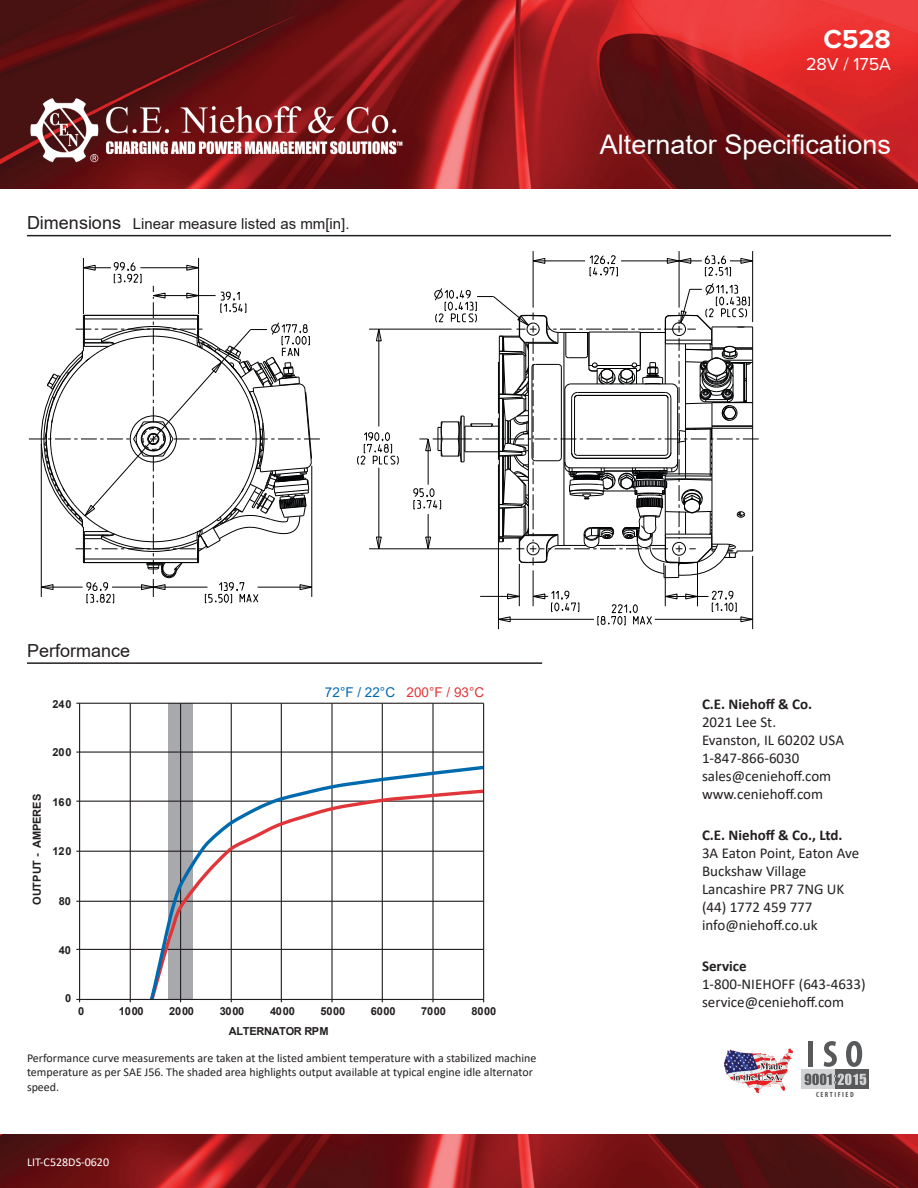
<style>
.page{position:relative;width:918px;height:1188px;background:#fff}
.page>*{position:absolute;margin:0;border:0;box-sizing:border-box;transform-origin:0 0}
.t1{font:27px "Arial";color:#fff}
.t2{font:700 27px "Proxima Nova";color:#fff}
.t3{font:18px "Arial";color:#231f20}
.t4{font:18px "Proxima Nova";color:#fff}
.t5{font:15px/18px "Calibri";color:#231f20}
.t6{font:700 15px "Calibri";color:#231f20}
.t7{font:15px "Arial";color:#231f20}
.t8{font:13.5px "Arial";color:#e13639}
.t9{font:12px/14.4px "Calibri";color:#231f20}
.t10{font:12px "Calibri";color:#fff}
.t11{font:700 10.95px "Arial";letter-spacing:-.015em;color:#231f20}
.t12{font:700 condensed 7.5px "Myriad Pro";letter-spacing:.2em;color:#58595b}
.s1{font-size:18px}
.s2{color:#0069ae}
</style>
<div class="page">
<img style="left:0;top:0;width:918px;height:189px">
<img style="left:0;top:1134px;width:918px;height:54px">
<div style="left:801px;top:1070px;width:34px;height:19px;background:#d1d3d4"></div>
<div style="left:835px;top:1070px;width:34px;height:19px;background:#58595b"></div>
<svg style="left:805px;top:1074px;width:61px;height:11px"></svg>
<div style="left:808px;top:1041px;width:5px;height:26px;background:#58595b"></div>
<svg style="left:824px;top:1041px;width:13px;height:26px"></svg>
<svg style="left:846px;top:1041px;width:16px;height:26px"></svg>
<img style="left:724px;top:1048px;width:68px;height:45px">
<svg style="left:732px;top:1058px;width:52px;height:24px"></svg>
<hr style="left:27px;top:662px;width:515px;height:2px;background:#231f20">
<hr style="left:27px;top:235px;width:864px;height:1px;background:#231f20">
<img style="left:27px;top:91px;width:378px;height:79px">
<div style="left:168px;top:703px;width:25px;height:296px;background:#a7a9ac"></div>
<hr style="left:79px;top:703px;width:1px;height:299px;background:#231f20">
<hr style="left:130px;top:703px;width:1px;height:299px;background:#231f20">
<hr style="left:180px;top:703px;width:1px;height:299px;background:#231f20">
<hr style="left:231px;top:703px;width:1px;height:299px;background:#231f20">
<hr style="left:281px;top:703px;width:1px;height:299px;background:#231f20">
<hr style="left:331px;top:703px;width:2px;height:299px;background:#231f20">
<hr style="left:382px;top:703px;width:1px;height:299px;background:#231f20">
<hr style="left:432px;top:703px;width:2px;height:299px;background:#231f20">
<hr style="left:76px;top:949px;width:408px;height:1px;background:#231f20">
<hr style="left:76px;top:901px;width:408px;height:1px;background:#231f20">
<hr style="left:76px;top:851px;width:408px;height:1px;background:#231f20">
<hr style="left:76px;top:801px;width:408px;height:1px;background:#231f20">
<hr style="left:76px;top:751px;width:408px;height:2px;background:#231f20">
<hr style="left:76px;top:703px;width:408px;height:1px;background:#231f20">
<svg style="left:147px;top:764px;width:338px;height:239px"></svg>
<hr style="left:483px;top:703px;width:1px;height:299px;background:#231f20">
<hr style="left:76px;top:999px;width:408px;height:1px;background:#231f20">
<svg style="left:589px;top:255px;width:29px;height:21px"></svg>
<svg style="left:532px;top:258px;width:14px;height:6px"></svg>
<svg style="left:597px;top:604px;width:55px;height:21px"></svg>
<svg style="left:499px;top:616px;width:12px;height:7px"></svg>
<svg style="left:357px;top:432px;width:42px;height:33px"></svg>
<svg style="left:375px;top:328px;width:7px;height:14px"></svg>
<svg style="left:375px;top:536px;width:7px;height:14px"></svg>
<svg style="left:667px;top:258px;width:25px;height:6px"></svg>
<svg style="left:711px;top:591px;width:43px;height:32px"></svg>
<svg style="left:664px;top:593px;width:14px;height:7px"></svg>
<svg style="left:685px;top:593px;width:12px;height:7px"></svg>
<svg style="left:507px;top:593px;width:12px;height:7px"></svg>
<hr style="left:378px;top:329px;width:1px;height:98px;background:#020304">
<hr style="left:378px;top:468px;width:1px;height:81px;background:#020304">
<hr style="left:655px;top:619px;width:98px;height:1px;background:#020304">
<hr style="left:498px;top:619px;width:96px;height:1px;background:#020304">
<hr style="left:665px;top:596px;width:43px;height:1px;background:#020304">
<hr style="left:480px;top:596px;width:39px;height:1px;background:#020304">
<svg style="left:532px;top:589px;width:47px;height:23px"></svg>
<hr style="left:498px;top:464px;width:1px;height:165px;background:#020304">
<hr style="left:369px;top:548px;width:143px;height:1px;background:#020304">
<hr style="left:519px;top:564px;width:1px;height:42px;background:#020304">
<hr style="left:533px;top:570px;width:1px;height:36px;background:#020304">
<hr style="left:533px;top:251px;width:1px;height:57px;background:#020304">
<hr style="left:665px;top:565px;width:1px;height:41px;background:#020304">
<hr style="left:679px;top:251px;width:1px;height:57px;background:#020304">
<hr style="left:697px;top:563px;width:1px;height:43px;background:#020304">
<hr style="left:369px;top:329px;width:143px;height:1px;background:#020304">
<hr style="left:752px;top:556px;width:1px;height:73px;background:#020304">
<hr style="left:752px;top:251px;width:1px;height:71px;background:#020304">
<hr style="left:533px;top:261px;width:52px;height:1px;background:#020304">
<svg style="left:705px;top:255px;width:49px;height:21px"></svg>
<hr style="left:621px;top:261px;width:81px;height:1px;background:#020304">
<svg style="left:413px;top:282px;width:346px;height:296px"></svg>
<hr style="left:83px;top:258px;width:1px;height:56px;background:#020304">
<hr style="left:198px;top:258px;width:1px;height:56px;background:#020304">
<svg style="left:29px;top:262px;width:291px;height:341px"></svg>
<p class="t7" style="left:27px;top:214px;width:324px"><span class="s1">Dimensions</span> Linear measure listed as mm[in].</p>
<p class="t2" style="left:823px;top:19px;width:69px">C528</p>
<p class="t4" style="left:806px;top:51px;width:86px">28V / 175A</p>
<h1 class="t1" style="left:600px;top:126px;width:293px">Alternator Specifications</h1>
<p class="t3" style="left:27px;top:638px;width:105px">Performance</p>
<p class="t11" style="left:53px;top:696px;width:20px">240</p>
<p class="t11" style="left:53px;top:745px;width:20px">200</p>
<p class="t11" style="left:29px;top:905px;width:112px;rotate:-90deg">OUTPUT - AMPERES</p>
<p class="t11" style="left:53px;top:794px;width:20px">160</p>
<p class="t11" style="left:53px;top:844px;width:20px">120</p>
<p class="t11" style="left:59px;top:893px;width:13px">80</p>
<p class="t11" style="left:59px;top:942px;width:13px">40</p>
<p class="t11" style="left:65px;top:991px;width:8px">0</p>
<p class="t8" style="left:325px;top:683px;width:161px"><span class="s2">72°F / 22°C</span> 200°F / 93°C</p>
<p class="t11" style="left:78px;top:1004px;width:8px">0</p>
<p class="t11" style="left:119px;top:1004px;width:26px">1000</p>
<p class="t11" style="left:169px;top:1004px;width:26px">2000</p>
<p class="t11" style="left:220px;top:1004px;width:26px">3000</p>
<p class="t11" style="left:270px;top:1004px;width:26px">4000</p>
<p class="t11" style="left:320px;top:1004px;width:26px">5000</p>
<p class="t11" style="left:371px;top:1004px;width:26px">6000</p>
<p class="t11" style="left:421px;top:1004px;width:26px">7000</p>
<p class="t11" style="left:472px;top:1004px;width:26px">8000</p>
<p class="t11" style="left:229px;top:1023px;width:101px">ALTERNATOR RPM</p>
<p class="t9" style="left:27px;top:1050px;width:511px">Performance curve measurements are taken at the listed ambient temperature with a stabilized machine temperature as per SAE J56. The shaded area highlights output available at typical engine idle alternator speed.</p>
<p class="t10" style="left:27px;top:1153px;width:84px">LIT-C528DS-0620</p>
<p class="t6" style="left:702px;top:693px;width:112px">C.E. Niehoff &amp; Co.</p>
<p class="t5" style="left:702px;top:712px;width:144px">2021 Lee St.<br>Evanston, IL 60202 USA<br>1-847-866-6030 sales@ceniehoff.com www.ceniehoff.com</p>
<p class="t6" style="left:702px;top:824px;width:142px">C.E. Niehoff &amp; Co., Ltd.</p>
<p class="t5" style="left:702px;top:844px;width:159px">3A Eaton Point, Eaton Ave<br>Buckshaw Village<br>Lancashire PR7 7NG UK (44) 1772 459 777 info@niehoff.co.uk</p>
<p class="t6" style="left:702px;top:956px;width:46px">Service</p>
<p class="t5" style="left:702px;top:975px;width:165px">1-800-NIEHOFF (643-4633) service@ceniehoff.com</p>
<p class="t12" style="left:816px;top:1090px;width:39px">CERTIFIED</p>
</div>
